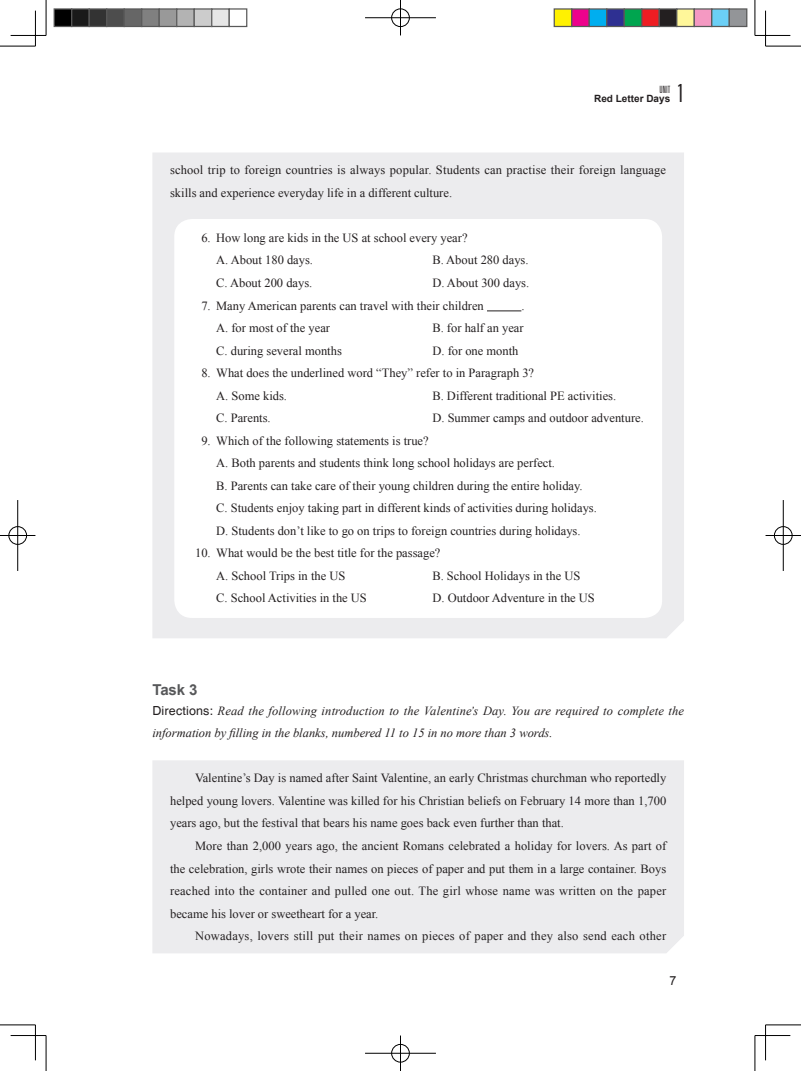
<style>
.page{position:relative;width:801px;height:1071px;background:#fff}
.page>*{position:absolute;margin:0;border:0;box-sizing:border-box;transform-origin:0 0}
.t1{font:300 ultra-condensed 25px "Univers";color:#231f20}
.t2{font:700 15px "Arial";color:#57585a}
.t3{font:12.5px/22.5px "Times New Roman";color:#231f20}
.t4{font:italic 12.5px/22.5px "Times New Roman";letter-spacing:.015em;color:#231f20}
.t5{font:12.5px "Times New Roman";letter-spacing:.02em;color:#231f20}
.t6{font:12.5px "Arial";color:#231f20}
.t7{font:700 10px "Arial";color:#231f20}
.t8{font:300 ultra-condensed 10px "Univers";color:#231f20}
.s1{font-family:"Helvetica";font-style:normal}
</style>
<div class="page">
<div style="left:152px;top:153px;width:532px;height:485px;background:#ececee"></div>
<div style="left:152px;top:760px;width:532px;height:193px;background:#ececee"></div>
<div style="left:174px;top:219px;width:488px;height:398px;background:#fff;border-radius:18px"></div>
<hr style="left:487px;top:310px;width:34px;height:1px;background:#231f20">
<hr style="left:0;top:46px;width:35px;height:1px;background:#000">
<hr style="left:765px;top:46px;width:36px;height:1px;background:#000">
<hr style="left:0;top:1024px;width:35px;height:1px;background:#000">
<hr style="left:765px;top:1024px;width:36px;height:1px;background:#000">
<hr style="left:46px;top:0;width:1px;height:35px;background:#000">
<hr style="left:46px;top:1035px;width:1px;height:35px;background:#000">
<hr style="left:755px;top:0;width:1px;height:35px;background:#000">
<hr style="left:755px;top:1035px;width:1px;height:35px;background:#000">
<hr style="left:11px;top:35px;width:35px;height:1px;background:#000">
<hr style="left:755px;top:35px;width:35px;height:1px;background:#000">
<hr style="left:11px;top:1034px;width:35px;height:1px;background:#000">
<hr style="left:755px;top:1034px;width:35px;height:1px;background:#000">
<hr style="left:35px;top:11px;width:1px;height:35px;background:#000">
<hr style="left:35px;top:1024px;width:1px;height:35px;background:#000">
<hr style="left:765px;top:11px;width:1px;height:35px;background:#000">
<hr style="left:765px;top:1024px;width:1px;height:35px;background:#000">
<div style="left:391px;top:8px;width:19px;height:19px;border:2px solid #fff;border-radius:50%"></div>
<hr style="left:365px;top:17px;width:71px;height:1px;background:#fff">
<div style="left:391px;top:9px;width:18px;height:18px;border:1px solid #000;border-radius:50%"></div>
<hr style="left:365px;top:18px;width:71px;height:1px;background:#000">
<hr style="left:400px;top:0;width:1px;height:35px;background:#000">
<div style="left:391px;top:1043px;width:19px;height:19px;border:2px solid #fff;border-radius:50%"></div>
<div style="left:391px;top:1043px;width:18px;height:18px;border:1px solid #000;border-radius:50%"></div>
<hr style="left:365px;top:1052px;width:71px;height:1px;background:#000">
<hr style="left:400px;top:1035px;width:1px;height:35px;background:#000">
<div style="left:8px;top:525px;width:19px;height:20px;border:2px solid #fff;border-radius:50%"></div>
<hr style="left:0;top:534px;width:35px;height:2px;background:#fff">
<hr style="left:17px;top:500px;width:1px;height:70px;background:#fff">
<div style="left:9px;top:526px;width:18px;height:18px;border:1px solid #000;border-radius:50%"></div>
<hr style="left:0;top:535px;width:35px;height:1px;background:#000">
<hr style="left:18px;top:500px;width:1px;height:70px;background:#000">
<div style="left:773px;top:525px;width:20px;height:20px;border:2px solid #fff;border-radius:50%"></div>
<hr style="left:765px;top:534px;width:36px;height:2px;background:#fff">
<hr style="left:782px;top:500px;width:2px;height:70px;background:#fff">
<div style="left:774px;top:526px;width:18px;height:18px;border:1px solid #000;border-radius:50%"></div>
<hr style="left:765px;top:535px;width:36px;height:1px;background:#000">
<hr style="left:783px;top:500px;width:1px;height:70px;background:#000">
<div style="left:54px;top:9px;width:18px;height:17px;background:#000"></div>
<div style="left:54px;top:8px;width:18px;height:19px;border:1px solid #595959"></div>
<div style="left:72px;top:9px;width:17px;height:17px;background:#1a1a1a"></div>
<div style="left:71px;top:8px;width:19px;height:19px;border:1px solid #595959"></div>
<div style="left:89px;top:9px;width:18px;height:17px;background:#333"></div>
<div style="left:89px;top:8px;width:18px;height:19px;border:1px solid #595959"></div>
<div style="left:107px;top:9px;width:17px;height:17px;background:#4d4d4d"></div>
<div style="left:106px;top:8px;width:19px;height:19px;border:1px solid #595959"></div>
<div style="left:124px;top:9px;width:18px;height:17px;background:#666"></div>
<div style="left:124px;top:8px;width:18px;height:19px;border:1px solid #595959"></div>
<div style="left:142px;top:9px;width:17px;height:17px;background:#808080"></div>
<div style="left:141px;top:8px;width:19px;height:19px;border:1px solid #595959"></div>
<div style="left:159px;top:9px;width:18px;height:17px;background:#999"></div>
<div style="left:159px;top:8px;width:18px;height:19px;border:1px solid #595959"></div>
<div style="left:177px;top:9px;width:17px;height:17px;background:#b3b3b3"></div>
<div style="left:176px;top:8px;width:19px;height:19px;border:1px solid #595959"></div>
<div style="left:194px;top:9px;width:18px;height:17px;background:#ccc"></div>
<div style="left:194px;top:8px;width:18px;height:19px;border:1px solid #595959"></div>
<div style="left:212px;top:9px;width:17px;height:17px;background:#e6e6e6"></div>
<div style="left:211px;top:8px;width:19px;height:19px;border:1px solid #595959"></div>
<div style="left:229px;top:8px;width:18px;height:19px;border:1px solid #595959"></div>
<div style="left:554px;top:9px;width:18px;height:17px;background:#fff101"></div>
<div style="left:553px;top:8px;width:19px;height:19px;border:1px solid #595959"></div>
<div style="left:572px;top:9px;width:17px;height:17px;background:#ed028c"></div>
<div style="left:571px;top:8px;width:19px;height:19px;border:1px solid #595959"></div>
<div style="left:589px;top:9px;width:18px;height:17px;background:#00aeef"></div>
<div style="left:588px;top:8px;width:19px;height:19px;border:1px solid #595959"></div>
<div style="left:607px;top:9px;width:17px;height:17px;background:#2e3092"></div>
<div style="left:606px;top:8px;width:19px;height:19px;border:1px solid #595959"></div>
<div style="left:624px;top:9px;width:18px;height:17px;background:#00a54f"></div>
<div style="left:623px;top:8px;width:19px;height:19px;border:1px solid #595959"></div>
<div style="left:642px;top:9px;width:17px;height:17px;background:#ee1d23"></div>
<div style="left:641px;top:8px;width:19px;height:19px;border:1px solid #595959"></div>
<div style="left:659px;top:9px;width:18px;height:17px;background:#231f20"></div>
<div style="left:658px;top:8px;width:19px;height:19px;border:1px solid #595959"></div>
<div style="left:677px;top:9px;width:17px;height:17px;background:#fff79a"></div>
<div style="left:676px;top:8px;width:19px;height:19px;border:1px solid #595959"></div>
<div style="left:694px;top:9px;width:18px;height:17px;background:#f499c2"></div>
<div style="left:693px;top:8px;width:19px;height:19px;border:1px solid #595959"></div>
<div style="left:712px;top:9px;width:17px;height:17px;background:#6bcff6"></div>
<div style="left:711px;top:8px;width:19px;height:19px;border:1px solid #595959"></div>
<div style="left:729px;top:9px;width:18px;height:17px;background:#939598"></div>
<div style="left:728px;top:8px;width:19px;height:19px;border:1px solid #595959"></div>
<p class="t8" style="left:659px;top:84px;width:12px">UNIT</p>
<h1 class="t1" style="left:677px;top:80px;width:8px">1</h1>
<p class="t7" style="left:594px;top:92px;width:78px">Red Letter Days</p>
<p class="t3" style="left:170px;top:159px;width:497px">school trip to foreign countries is always popular. Students can practise their foreign language skills and experience everyday life in a different culture.</p>
<p class="t3" style="left:216px;top:226px;width:253px;text-indent:-15px">6. How long are kids in the US at school every year?<br>A. About 180 days.</p>
<p class="t3" style="left:432px;top:249px;width:98px">B. About 280 days.</p>
<p class="t3" style="left:216px;top:271px;width:98px">C. About 200 days.</p>
<p class="t3" style="left:432px;top:271px;width:98px">D. About 300 days.</p>
<p class="t3" style="left:201px;top:294px;width:284px">7. Many American parents can travel with their children</p>
<p class="t3" style="left:521px;top:294px;width:5px">.</p>
<p class="t3" style="left:216px;top:316px;width:115px">A. for most of the year</p>
<p class="t3" style="left:432px;top:316px;width:93px">B. for half an year</p>
<p class="t3" style="left:216px;top:339px;width:127px">C. during several months</p>
<p class="t3" style="left:432px;top:339px;width:88px">D. for one month</p>
<p class="t3" style="left:216px;top:361px;width:319px;text-indent:-15px">8. What does the underlined word “They” refer to in Paragraph 3?<br>A. Some kids.</p>
<p class="t3" style="left:432px;top:384px;width:185px">B. Different traditional PE activities.</p>
<p class="t3" style="left:216px;top:406px;width:56px">C. Parents.</p>
<p class="t3" style="left:432px;top:406px;width:213px">D. Summer camps and outdoor adventure.</p>
<p class="t3" style="left:216px;top:429px;width:382px;text-indent:-15px">9. Which of the following statements is true?<br>A. Both parents and students think long school holidays are perfect.<br>B. Parents can take care of their young children during the entire holiday.<br>C. Students enjoy taking part in different kinds of activities during holidays.<br>D. Students don’t like to go on trips to foreign countries during holidays.</p>
<p class="t3" style="left:216px;top:541px;width:226px;text-indent:-21px">10. What would be the best title for the passage?<br>A. School Trips in the US</p>
<p class="t3" style="left:432px;top:564px;width:149px">B. School Holidays in the US</p>
<p class="t3" style="left:216px;top:586px;width:152px">C. School Activities in the US</p>
<p class="t3" style="left:432px;top:586px;width:164px">D. Outdoor Adventure in the US</p>
<p class="t2" style="left:152px;top:679px;width:47px">Task 3</p>
<p class="t4" style="left:152px;top:699px;width:533px"><span class="s1">Directions:</span> Read the following introduction to the Valentine’s Day. You are required to complete the information by filling in the blanks, numbered 11 to 15 in no more than 3 words.</p>
<p class="t3" style="left:170px;top:766px;width:498px;text-align:justify;text-indent:25px">Valentine’s Day is named after Saint Valentine, an early Christmas churchman who reportedly helped young lovers. Valentine was killed for his Christian beliefs on February 14 more than 1,700 years ago, but the festival that bears his name goes back even further than that.</p>
<p class="t3" style="left:170px;top:834px;width:498px;text-align:justify;text-indent:25px">More than 2,000 years ago, the ancient Romans celebrated a holiday for lovers. As part of the celebration, girls wrote their names on pieces of paper and put them in a large container. Boys reached into the container and pulled one out. The girl whose name was written on the paper became his lover or sweetheart for a year.</p>
<p class="t5" style="left:195px;top:927px;width:472px">Nowadays, lovers still put their names on pieces of paper and they also send each other</p>
<p class="t6" style="left:669px;top:972px;width:8px">7</p>
</div>
